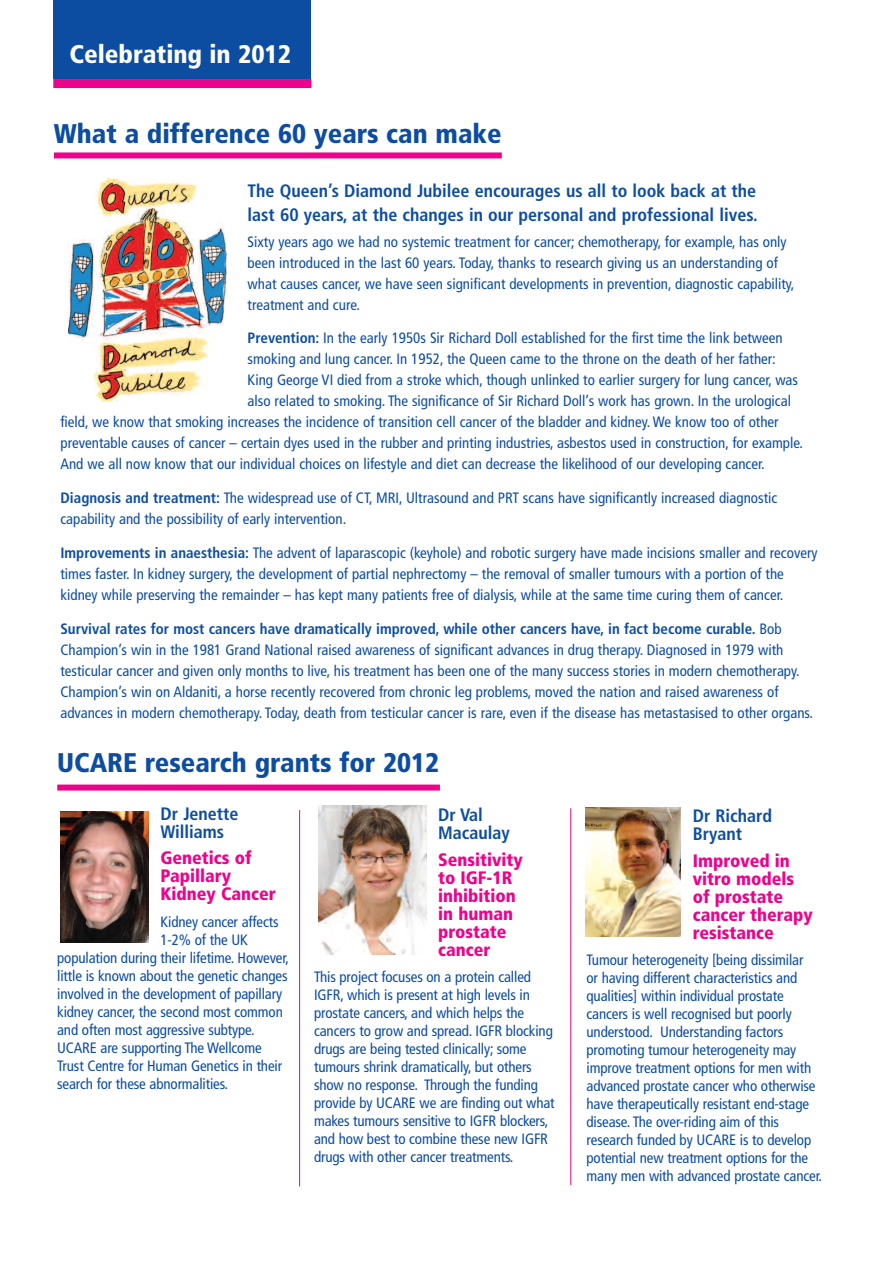
<style>
.page{position:relative;width:893px;height:1263px;background:#fff}
.page>*{position:absolute;margin:0;border:0;box-sizing:border-box;transform-origin:0 0}
.t1{font:900 condensed 27px "Frutiger";color:#0d4da1}
.t2{font:900 condensed 25.5px "Frutiger";color:#fff}
.t3{font:700 condensed 18px/18px "Frutiger";color:#0d4da1}
.t4{font:900 condensed 18px/18px "Frutiger";color:#ed028c}
.t5{font:condensed 15px/18px "Frutiger";color:#0d4da1}
.s1{font-weight:700}
</style>
<div class="page">
<div style="left:54px;top:0;width:257px;height:79px;background:#0d4da1"></div>
<div style="left:53px;top:79px;width:258px;height:9px;background:#ed028c"></div>
<div style="left:54px;top:152px;width:448px;height:6px;background:#ed028c"></div>
<div style="left:57px;top:784px;width:383px;height:6px;background:#ed028c"></div>
<img style="left:69px;top:178px;width:158px;height:223px">
<hr style="left:299px;top:810px;width:1px;height:376px;background:#ed028c">
<hr style="left:570px;top:808px;width:1px;height:377px;background:#ed028c">
<img style="left:585px;top:807px;width:96px;height:129px">
<img style="left:318px;top:806px;width:108px;height:148px">
<img style="left:60px;top:812px;width:89px;height:130px">
<h2 class="t2" style="left:70px;top:43px;width:223px">Celebrating in 2012</h2>
<h1 class="t1" style="left:54px;top:122px;width:449px">What a difference 60 years can make</h1>
<p class="t3" style="left:248px;top:181px;width:512px;line-height:24px">The Queen’s Diamond Jubilee encourages us all to look back at the last 60 years, at the changes in our personal and professional lives.</p>
<p class="t5" style="left:248px;top:232px;width:548px;line-height:21px">Sixty years ago we had no systemic treatment for cancer; chemotherapy, for example, has only been introduced in the last 60 years. Today, thanks to research giving us an understanding of what causes cancer, we have seen significant developments in prevention, diagnostic capability, treatment and cure.</p>
<p class="t5" style="left:248px;top:330px;width:537px"><span class="s1">Prevention:</span> In the early 1950s Sir Richard Doll established for the first time the link between</p>
<p class="t5" style="left:248px;top:351px;width:530px">smoking and lung cancer. In 1952, the Queen came to the throne on the death of her father:</p>
<p class="t5" style="left:248px;top:372px;width:552px">King George VI died from a stroke which, though unlinked to earlier surgery for lung cancer, was</p>
<p class="t5" style="left:248px;top:393px;width:545px">also related to smoking. The significance of Sir Richard Doll’s work has grown. In the urological</p>
<p class="t5" style="left:60px;top:414px;width:720px">field, we know that smoking increases the incidence of transition cell cancer of the bladder and kidney. We know too of other</p>
<p class="t5" style="left:60px;top:435px;width:744px">preventable causes of cancer – certain dyes used in the rubber and printing industries, asbestos used in construction, for example.</p>
<p class="t5" style="left:60px;top:456px;width:706px">And we all now know that our individual choices on lifestyle and diet can decrease the likelihood of our developing cancer.</p>
<p class="t5" style="left:60px;top:489px;width:718px;line-height:21px"><span class="s1">Diagnosis and treatment:</span> The widespread use of CT, MRI, Ultrasound and PRT scans have significantly increased diagnostic capability and the possibility of early intervention.</p>
<p class="t5" style="left:60px;top:543px;width:759px;line-height:21px"><span class="s1">Improvements in anaesthesia:</span> The advent of laparascopic (keyhole) and robotic surgery have made incisions smaller and recovery times faster. In kidney surgery, the development of partial nephrectomy – the removal of smaller tumours with a portion of the kidney while preserving the remainder – has kept many patients free of dialysis, while at the same time curing them of cancer.</p>
<p class="t5" style="left:60px;top:619px;width:754px;line-height:21px"><span class="s1">Survival rates for most cancers have dramatically improved, while other cancers have, in fact become curable.</span> Bob Champion’s win in the 1981 Grand National raised awareness of significant advances in drug therapy. Diagnosed in 1979 with testicular cancer and given only months to live, his treatment has been one of the many success stories in modern chemotherapy.<br>Champion’s win on Aldaniti, a horse recently recovered from chronic leg problems, moved the nation and raised awareness of advances in modern chemotherapy. Today, death from testicular cancer is rare, even if the disease has metastasised to other organs.</p>
<h1 class="t1" style="left:57px;top:751px;width:384px">UCARE research grants for 2012</h1>
<p class="t3" style="left:161px;top:806px;width:79px">Dr Jenette<br>Williams</p>
<p class="t4" style="left:161px;top:851px;width:117px">Genetics of<br>Papillary<br>Kidney Cancer</p>
<p class="t5" style="left:161px;top:914px;width:120px">Kidney cancer affects</p>
<p class="t5" style="left:161px;top:932px;width:89px">1-2% of the UK</p>
<p class="t5" style="left:57px;top:950px;width:233px">population during their lifetime. However,</p>
<p class="t5" style="left:57px;top:968px;width:232px">little is known about the genetic changes</p>
<p class="t5" style="left:57px;top:986px;width:226px">involved in the development of papillary</p>
<p class="t5" style="left:57px;top:1004px;width:227px">kidney cancer, the second most common</p>
<p class="t5" style="left:57px;top:1022px;width:199px">and often most aggressive subtype.</p>
<p class="t5" style="left:57px;top:1040px;width:206px">UCARE are supporting The Wellcome</p>
<p class="t5" style="left:57px;top:1058px;width:227px">Trust Centre for Human Genetics in their</p>
<p class="t5" style="left:57px;top:1076px;width:173px">search for these abnormalities.</p>
<p class="t3" style="left:438px;top:807px;width:73px">Dr Val<br>Macaulay</p>
<p class="t4" style="left:438px;top:852px;width:86px">Sensitivity to IGF-1R inhibition in human prostate cancer</p>
<p class="t5" style="left:314px;top:969px;width:242px">This project focuses on a protein called IGFR, which is present at high levels in prostate cancers, and which helps the cancers to grow and spread. IGFR blocking drugs are being tested clinically; some tumours shrink dramatically, but others show no response. Through the funding provide by UCARE we are finding out what makes tumours sensitive to IGFR blockers, and how best to combine these new IGFR drugs with other cancer treatments.</p>
<p class="t3" style="left:693px;top:809px;width:81px">Dr Richard<br>Bryant</p>
<p class="t4" style="left:693px;top:853px;width:122px">Improved in vitro models of prostate cancer therapy resistance</p>
<p class="t5" style="left:586px;top:952px;width:237px">Tumour heterogeneity [being dissimilar<br>or having different characteristics and qualities] within individual prostate cancers is well recognised but poorly understood. Understanding factors promoting tumour heterogeneity may improve treatment options for men with advanced prostate cancer who otherwise have therapeutically resistant end-stage disease. The over-riding aim of this research funded by UCARE is to develop potential new treatment options for the many men with advanced prostate cancer.</p>
</div>
